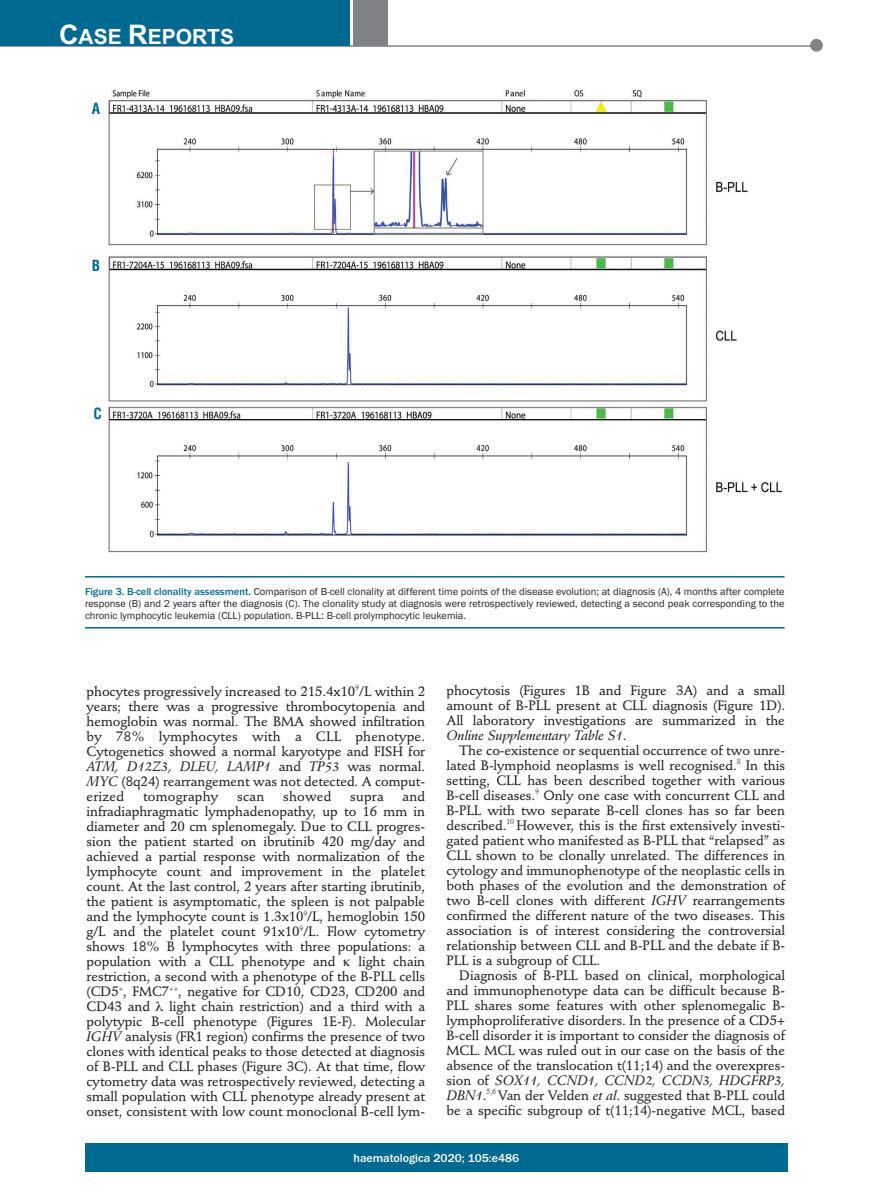
<style>
.page{position:relative;width:893px;height:1191px;background:#fff}
.page>*{position:absolute;margin:0;border:0;box-sizing:border-box;transform-origin:0 0}
.t1{font:700 21px "Arial";color:#fff}
.t2{font:700 condensed 15px "Helvetica";color:#006991}
.t3{font:500 13.5px/15px "Stempel Schneidler";letter-spacing:-.005em;color:#231f20;text-align:justify}
.t4{font:italic 13.5px "Stempel Schneidler Med";letter-spacing:-.005em;color:#231f20}
.t5{font:500 13.5px "Stempel Schneidler";letter-spacing:.015em;color:#231f20}
.t6{font:500 12px "Franklin Gothic";color:#fff}
.t7{font:10.5px/12px "Franklin Gothic";color:#231f20;text-align:justify}
.s1{font-size:27px}
.s2{font-weight:500;color:#006991}
.s3{font-family:"Stempel Schneidler";font-weight:500;font-style:normal}
.s4{font-family:"Stempel Schneidler Med";font-weight:400;font-style:italic}
</style>
<div class="page">
<div style="left:85px;top:1143px;width:703px;height:28px;background:#006991"></div>
<hr style="left:0;top:45px;width:820px;height:2px;background:#808285">
<div style="left:810px;top:39px;width:13px;height:13px;background:#808285;border-radius:50%"></div>
<div style="left:354px;top:0;width:34px;height:45px;background:#808285"></div>
<div style="left:0;top:0;width:350px;height:45px;background:#006991"></div>
<hr style="left:85px;top:576px;width:699px;height:1px;background:#006991">
<hr style="left:85px;top:627px;width:699px;height:1px;background:#006991">
<img style="left:107px;top:88px;width:675px;height:465px">
<h1 class="t1" style="left:59px;top:25px;width:176px"><span class="s1">C</span>ASE <span class="s1">R</span>EPORTS</h1>
<p class="t2" style="left:92px;top:100px;width:10px">A</p>
<p class="t2" style="left:92px;top:257px;width:10px">B</p>
<p class="t2" style="left:93px;top:405px;width:10px">C</p>
<p class="t7" style="left:85px;top:585px;width:701px"><span class="s2">Figure 3. B-cell clonality assessment.</span> Comparison of B-cell clonality at different time points of the disease evolution; at diagnosis (A), 4 months after complete response (B) and 2 years after the diagnosis (C). The clonality study at diagnosis were retrospectively reviewed, detecting a second peak corresponding to the chronic lymphocytic leukemia (CLL) population. B-PLL: B-cell prolymphocytic leukemia.</p>
<p class="t3" style="left:446px;top:684px;width:340px">phocytosis (Figures 1B and Figure 3A) and a small amount of B-PLL present at CLL diagnosis (Figure 1D).<br>All laboratory investigations are summarized in the</p>
<p class="t4" style="left:446px;top:730px;width:182px">Online Supplementary Table S1<span class="s3">.</span></p>
<p class="t3" style="left:446px;top:744px;width:340px;text-indent:13px">The co-existence or sequential occurrence of two unre&shy;lated B-lymphoid neoplasms is well recognised.<sup>8</sup> In this setting, CLL has been described together with various B-cell diseases.<sup>9</sup> Only one case with concurrent CLL and B-PLL with two separate B-cell clones has so far been described.<sup>10</sup> However, this is the first extensively investi&shy;gated patient who manifested as B-PLL that “relapsed” as CLL shown to be clonally unrelated. The differences in cytology and immunophenotype of the neoplastic cells in both phases of the evolution and the demonstration of two B-cell clones with different <span class="s4">IGHV</span> rearrangements confirmed the different nature of the two diseases. This association is of interest considering the controversial relationship between CLL and B-PLL and the debate if B-PLL is a subgroup of CLL.</p>
<p class="t3" style="left:446px;top:969px;width:340px;text-indent:13px">Diagnosis of B-PLL based on clinical, morphological and immunophenotype data can be difficult because B-PLL shares some features with other splenomegalic B&shy;lymphoproliferative disorders. In the presence of a CD5+ B-cell disorder it is important to consider the diagnosis of MCL. MCL was ruled out in our case on the basis of the absence of the translocation t(11;14) and the overexpres-</p>
<p class="t4" style="left:446px;top:1075px;width:340px"><span class="s3">sion of</span> SOX11, CCND1, CCND2, CCDN3, HDGFRP3,</p>
<p class="t3" style="left:446px;top:1089px;width:340px"><span class="s4">DBN1</span>.<sup>5,6</sup> Van der Velden <span class="s4">et al</span>. suggested that B-PLL could be a specific subgroup of t(11;14)-negative MCL, based</p>
<p class="t6" style="left:354px;top:1150px;width:167px">haematologica 2020; 105:e486</p>
<p class="t3" style="left:87px;top:685px;width:340px">phocytes progressively increased to 215.4x10<sup>9</sup>/L within 2 years; there was a progressive thrombocytopenia and hemoglobin was normal. The BMA showed infiltration by 78% lymphocytes with a CLL phenotype.<br>Cytogenetics showed a normal karyotype and FISH for</p>
<p class="t4" style="left:87px;top:761px;width:340px">ATM, D12Z3, DLEU, LAMP1 <span class="s3">and</span> TP53 <span class="s3">was normal.</span></p>
<p class="t3" style="left:87px;top:775px;width:340px"><span class="s4">MYC</span> (8q24) rearrangement was not detected. A comput&shy;erized</p>
<p class="t3" style="left:87px;top:790px;width:340px;text-indent:316px">and infradiaphragmatic lymphadenopathy, up to 16 mm in diameter and 20 cm splenomegaly. Due to CLL progres&shy;sion the patient started on ibrutinib 420 mg/day and achieved a partial response with normalization of the lymphocyte count and improvement in the platelet count. At the last control, 2 years after starting ibrutinib, the patient is asymptomatic, the spleen is not palpable and the lymphocyte count is 1.3x10<sup>9</sup>/L, hemoglobin 150 g/L and the platelet count 91x10<sup>9</sup>/L. Flow cytometry shows 18% B lymphocytes with three populations: a population with a CLL phenotype and</p>
<p class="t5" style="left:143px;top:791px;width:77px">tomography</p>
<p class="t3" style="left:237px;top:790px;width:29px">scan</p>
<p class="t3" style="left:283px;top:790px;width:50px">showed</p>
<p class="t3" style="left:350px;top:790px;width:35px">supra</p>
<p class="t3" style="left:87px;top:955px;width:340px;text-indent:272px">light chain restriction, a second with a phenotype of the B-PLL cells (CD5<sup>+</sup>, FMC7<sup>++</sup>, negative for CD10, CD23, CD200 and CD43 and ● light chain restriction) and a third with a polytypic B-cell phenotype (Figures 1E-F). Molecular <span class="s4">IGHV</span> analysis (FR1 region) confirms the presence of two clones with identical peaks to those detected at diagnosis of B-PLL and CLL phases (Figure 3C). At that time, flow cytometry data was retrospectively reviewed, detecting a small population with CLL phenotype already present at onset, consistent with low count monoclonal B-cell lym-</p>
</div>
